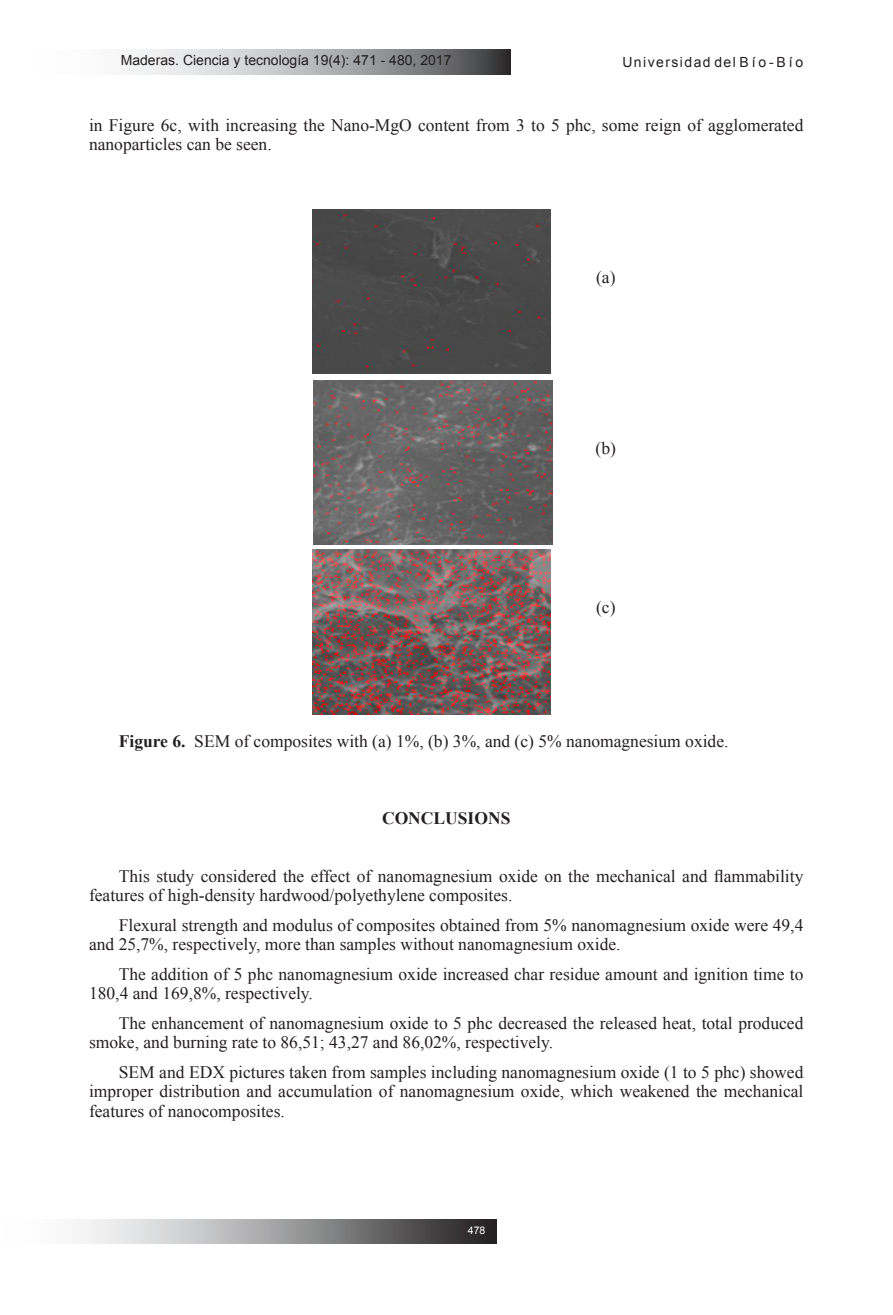
<style>
.page{position:relative;width:893px;height:1315px;background:#fff}
.page>*{position:absolute;margin:0;border:0;box-sizing:border-box;transform-origin:0 0}
.Lista_vistosa_-_Énfa{font:17.5px/19.2px "Times New Roman";color:#231f20}
.t1{font:700 17.5px "Times New Roman";color:#231f20}
.t2{font:14px "Arial";color:#231f20}
.t3{font:14px "Arial";letter-spacing:.105em;color:#231f20}
.t4{font:10.5px "Arial";color:#fff}
.s1{font-weight:700}
</style>
<div class="page">
<div style="left:0;top:1219px;width:496px;height:25px;background:linear-gradient(to right,#fff,#302e2f)"></div>
<svg style="left:131px;top:50px;width:380px;height:24px;background:#a9aaac"></svg>
<img style="left:313px;top:209px;width:238px;height:165px">
<img style="left:314px;top:380px;width:238px;height:165px">
<img style="left:313px;top:550px;width:238px;height:165px">
<p class="t2" style="left:121px;top:51px;width:332px">Maderas. Ciencia y tecnología 19(4): 471 - 480, 2017</p>
<p class="t3" style="left:622px;top:53px;width:182px">Universidad del Bío-Bío</p>
<p class="Lista_vistosa_-_Énfa" style="left:89px;top:115px;width:716px">in Figure 6c, with increasing the Nano-MgO content from 3 to 5 phc, some reign of agglomerated nanoparticles can be seen.</p>
<p class="Lista_vistosa_-_Énfa" style="left:596px;top:268px;width:21px">(a)</p>
<p class="Lista_vistosa_-_Énfa" style="left:596px;top:438px;width:22px">(b)</p>
<p class="Lista_vistosa_-_Énfa" style="left:596px;top:597px;width:21px">(c)</p>
<p class="Lista_vistosa_-_Énfa" style="left:119px;top:731px;width:611px"><span class="s1">Figure 6.</span> SEM of composites with (a) 1%, (b) 3%, and (c) 5% nanomagnesium oxide.</p>
<p class="t1" style="left:382px;top:806px;width:130px">CONCLUSIONS</p>
<p class="Lista_vistosa_-_Énfa" style="left:89px;top:866px;width:716px;text-indent:30px">This study considered the effect of nanomagnesium oxide on the mechanical and flammability features of high-density hardwood/polyethylene composites.</p>
<p class="Lista_vistosa_-_Énfa" style="left:89px;top:915px;width:716px;text-indent:30px">Flexural strength and modulus of composites obtained from 5% nanomagnesium oxide were 49,4 and 25,7%, respectively, more than samples without nanomagnesium oxide.</p>
<p class="Lista_vistosa_-_Énfa" style="left:89px;top:964px;width:716px;text-indent:30px">The addition of 5 phc nanomagnesium oxide increased char residue amount and ignition time to<br>180,4 and 169,8%, respectively.</p>
<p class="Lista_vistosa_-_Énfa" style="left:89px;top:1013px;width:716px;text-indent:30px">The enhancement of nanomagnesium oxide to 5 phc decreased the released heat, total produced smoke, and burning rate to 86,51; 43,27 and 86,02%, respectively.</p>
<p class="Lista_vistosa_-_Énfa" style="left:89px;top:1062px;width:716px;text-align:justify;text-indent:30px">SEM and EDX pictures taken from samples including nanomagnesium oxide (1 to 5 phc) showed improper distribution and accumulation of nanomagnesium oxide, which weakened the mechanical features of nanocomposites.</p>
<p class="t4" style="left:468px;top:1223px;width:19px">478</p>
</div>
